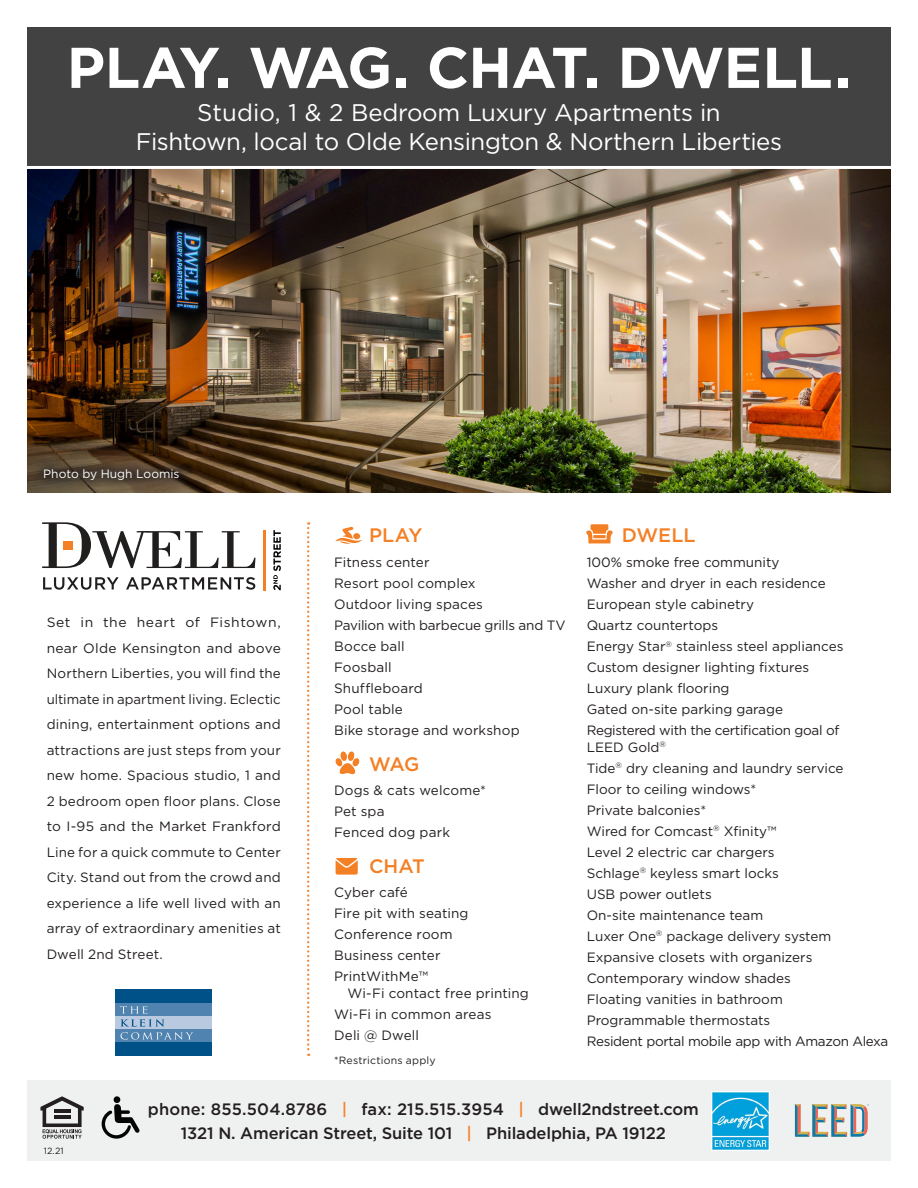
<style>
.page{position:relative;width:918px;height:1188px;background:#fff}
.page>*{position:absolute;margin:0;border:0;box-sizing:border-box;transform-origin:0 0}
.t1{font:700 57.3px "Gotham";letter-spacing:-.015em;color:#fff}
.t2{font:24px/28.8px "Gotham";letter-spacing:-.015em;color:#fff;text-align:center}
.t3{font:500 19.5px "Gotham";letter-spacing:-.005em;color:#f48026}
.t4{font:500 16.5px "Gotham";letter-spacing:-.01em;color:#231f20}
.t5{font:13.5px/25.5px "Gotham";color:#231f20}
.t6{font:13.5px "Gotham";letter-spacing:-.025em;color:#231f20}
.t7{font:13.5px "Gotham";letter-spacing:-.02em;color:#231f20}
.t8{font:12px "Gotham";color:#fff}
.t9{font:10.5px "Gotham";letter-spacing:.02em;color:#231f20}
.t10{font:9px "Gotham";color:#231f20}
.s1{color:#f48026}
</style>
<div class="page">
<img style="left:27px;top:169px;width:864px;height:323px">
<div style="left:27px;top:1080px;width:864px;height:81px;background:#eff0f0"></div>
<div style="left:114px;top:1096px;width:6px;height:7px;background:#040503;border-radius:50%"></div>
<svg style="left:102px;top:1104px;width:38px;height:35px"></svg>
<svg style="left:307px;top:522px;width:2px;height:534px"></svg>
<svg style="left:42px;top:522px;width:214px;height:46px"></svg>
<hr style="left:264px;top:530px;width:2px;height:61px;background:#f48026">
<svg style="left:273px;top:530px;width:8px;height:60px"></svg>
<svg style="left:43px;top:577px;width:76px;height:13px"></svg>
<svg style="left:126px;top:577px;width:129px;height:13px"></svg>
<div style="left:27px;top:27px;width:864px;height:142px;background:#424242"></div>
<hr style="left:17px;top:166px;width:884px;height:3px;background:#fff">
<svg style="left:40px;top:1096px;width:44px;height:43px"></svg>
<div style="left:31px;top:457px;width:161px;height:36px;background:#231f20;opacity:.75"></div>
<div style="left:116px;top:1029px;width:96px;height:14px;background:#5083af"></div>
<div style="left:116px;top:1016px;width:96px;height:13px;background:#b9c9df"></div>
<div style="left:116px;top:1002px;width:96px;height:14px;background:#5083af"></div>
<div style="left:116px;top:989px;width:96px;height:14px;background:#005187"></div>
<div style="left:116px;top:1042px;width:96px;height:14px;background:#005187"></div>
<svg style="left:120px;top:1006px;width:73px;height:34px"></svg>
<img style="left:712px;top:1091px;width:57px;height:59px">
<svg style="left:795px;top:1104px;width:74px;height:33px"></svg>
<svg style="left:335px;top:527px;width:27px;height:17px"></svg>
<svg style="left:335px;top:751px;width:25px;height:23px"></svg>
<svg style="left:336px;top:858px;width:22px;height:17px"></svg>
<svg style="left:586px;top:524px;width:27px;height:19px"></svg>
<p class="t1" style="left:67px;top:35px;width:786px">PLAY. WAG. CHAT. DWELL.</p>
<p class="t2" style="left:136px;top:98px;width:648px">Studio, 1 &amp; 2 Bedroom Luxury Apartments in<br>Fishtown, local to Olde Kensington &amp; Northern Liberties</p>
<p class="t8" style="left:43px;top:467px;width:138px">Photo by Hugh Loomis</p>
<p class="t5" style="left:47px;top:610px;width:236px;text-align:justify">Set in the heart of Fishtown, near Olde Kensington and above Northern Liberties, you will find the ultimate in apartment living. Eclectic dining, entertainment options and attractions are just steps from your new home. Spacious studio, 1 and 2 bedroom open floor plans. Close to I-95 and the Market Frankford Line for a quick commute to Center City. Stand out from the crowd and experience a life well lived with an array of extraordinary amenities at Dwell 2nd Street.</p>
<p class="t3" style="left:369px;top:524px;width:55px">PLAY</p>
<p class="t5" style="left:334px;top:549px;width:97px">Fitness center</p>
<p class="t5" style="left:334px;top:570px;width:143px">Resort pool complex</p>
<p class="t5" style="left:334px;top:591px;width:150px">Outdoor living spaces</p>
<p class="t7" style="left:334px;top:618px;width:233px">Pavilion with barbecue grills and TV</p>
<p class="t5" style="left:334px;top:633px;width:72px">Bocce ball</p>
<p class="t5" style="left:334px;top:654px;width:59px">Foosball</p>
<p class="t5" style="left:334px;top:675px;width:90px">Shuffleboard</p>
<p class="t5" style="left:334px;top:696px;width:70px">Pool table</p>
<p class="t5" style="left:334px;top:717px;width:187px">Bike storage and workshop</p>
<p class="t3" style="left:369px;top:753px;width:52px">WAG</p>
<p class="t5" style="left:334px;top:780px;width:153px;line-height:21px">Dogs &amp; cats welcome*<br>Pet spa</p>
<p class="t5" style="left:334px;top:819px;width:117px">Fenced dog park</p>
<p class="t3" style="left:369px;top:855px;width:57px">CHAT</p>
<p class="t5" style="left:334px;top:879px;width:75px">Cyber café</p>
<p class="t5" style="left:334px;top:900px;width:136px">Fire pit with seating</p>
<p class="t5" style="left:334px;top:921px;width:120px">Conference room</p>
<p class="t5" style="left:334px;top:942px;width:108px">Business center</p>
<p class="t5" style="left:334px;top:963px;width:96px">PrintWithMe™</p>
<p class="t5" style="left:348px;top:980px;width:183px">Wi-Fi contact free printing</p>
<p class="t5" style="left:334px;top:1001px;width:159px">Wi-Fi in common areas</p>
<p class="t5" style="left:334px;top:1022px;width:86px">Deli @ Dwell</p>
<p class="t9" style="left:334px;top:1054px;width:103px">*Restrictions apply</p>
<p class="t3" style="left:622px;top:524px;width:75px">DWELL</p>
<p class="t5" style="left:587px;top:549px;width:194px">100% smoke free community</p>
<p class="t5" style="left:587px;top:570px;width:241px">Washer and dryer in each residence</p>
<p class="t5" style="left:587px;top:591px;width:169px">European style cabinetry</p>
<p class="t5" style="left:587px;top:612px;width:133px">Quartz countertops</p>
<p class="t5" style="left:587px;top:633px;width:258px">Energy Star<sup>®</sup> stainless steel appliances</p>
<p class="t5" style="left:587px;top:654px;width:224px">Custom designer lighting fixtures</p>
<p class="t5" style="left:587px;top:675px;width:144px">Luxury plank flooring</p>
<p class="t5" style="left:587px;top:696px;width:198px">Gated on-site parking garage</p>
<p class="t6" style="left:587px;top:723px;width:254px">Registered with the certification goal of</p>
<p class="t5" style="left:587px;top:734px;width:81px">LEED Gold<sup>®</sup></p>
<p class="t5" style="left:587px;top:757px;width:258px;line-height:21px">Tide<sup>®</sup> dry cleaning and laundry service<br>Floor to ceiling windows*</p>
<p class="t5" style="left:587px;top:797px;width:121px">Private balconies*</p>
<p class="t5" style="left:587px;top:818px;width:191px">Wired for Comcast<sup>®</sup> Xfinity™</p>
<p class="t5" style="left:587px;top:839px;width:189px">Level 2 electric car chargers</p>
<p class="t5" style="left:587px;top:860px;width:194px">Schlage<sup>®</sup> keyless smart locks</p>
<p class="t5" style="left:587px;top:881px;width:127px">USB power outlets</p>
<p class="t5" style="left:587px;top:902px;width:178px">On-site maintenance team</p>
<p class="t5" style="left:587px;top:923px;width:246px">Luxer One<sup>®</sup> package delivery system</p>
<p class="t5" style="left:587px;top:944px;width:227px">Expansive closets with organizers</p>
<p class="t5" style="left:587px;top:967px;width:206px;line-height:21px">Contemporary window shades<br>Floating vanities in bathroom<br>Programmable thermostats</p>
<p class="t6" style="left:587px;top:1033px;width:303px">Resident portal mobile app with Amazon Alexa</p>
<p class="t10" style="left:44px;top:1145px;width:21px">12.21</p>
<p class="t4" style="left:148px;top:1099px;width:553px">phone: 855.504.8786 <span class="s1">|</span> fax: 215.515.3954 <span class="s1">|</span> dwell2ndstreet.com</p>
<p class="t4" style="left:181px;top:1123px;width:487px">1321 N. American Street, Suite 101 <span class="s1">|</span> Philadelphia, PA 19122</p>
</div>
